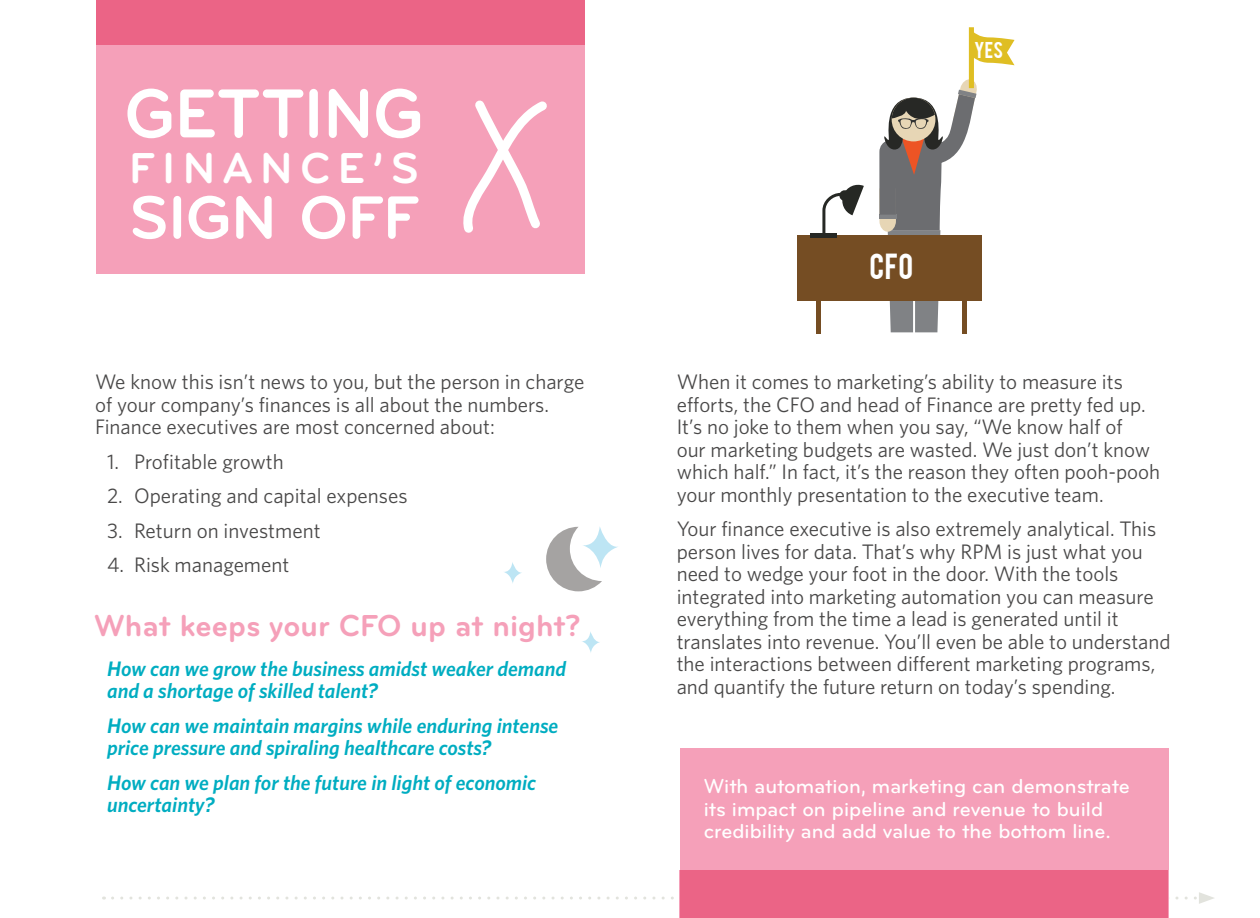
<style>
.page{position:relative;width:1260px;height:918px;background:#fff}
.page>*{position:absolute;margin:0;border:0;box-sizing:border-box;transform-origin:0 0}
.t1{font:700 72px "Bryant";letter-spacing:-.005em;color:#fff}
.t2{font:700 63px "Bryant";letter-spacing:-.005em;color:#fff}
.t3{font:700 45px "Bryant";letter-spacing:.165em;color:#fff}
.t4{font:700 31.5px "Bryant";color:#f5a0b9}
.t5{font:28.5px "Bebas";color:#fff}
.t6{font:21px/22.5px "Whitney HTF";color:#494848}
.t7{font:italic 600 21px/22.5px "Whitney HTF";color:#00adc1}
.t8{font:500 21px/22.5px "Bryant";color:#fff}
.t9{font:18px "Bebas";color:#fff}
</style>
<div class="page">
<div style="left:96px;top:0;width:489px;height:274px;background:#f5a0b9"></div>
<div style="left:96px;top:0;width:489px;height:45px;background:#eb6486"></div>
<svg style="left:113px;top:892px;width:1101px;height:12px"></svg>
<div style="left:680px;top:749px;width:489px;height:169px;background:#f5a0b9"></div>
<div style="left:679px;top:870px;width:489px;height:48px;background:#eb6486"></div>
<svg style="left:879px;top:27px;width:136px;height:305px"></svg>
<div style="left:797px;top:235px;width:184px;height:66px;background:#754d23"></div>
<div style="left:816px;top:301px;width:5px;height:32px;background:#754d23"></div>
<hr style="left:962px;top:301px;width:4px;height:32px;background:#754d23">
<svg style="left:822px;top:184px;width:42px;height:49px"></svg>
<div style="left:810px;top:233px;width:27px;height:5px;background:#262824"></div>
<svg style="left:546px;top:526px;width:72px;height:65px"></svg>
<svg style="left:504px;top:562px;width:18px;height:21px"></svg>
<svg style="left:582px;top:632px;width:18px;height:21px"></svg>
<svg style="left:463px;top:100px;width:84px;height:133px"></svg>
<h1 class="t1" style="left:125px;top:69px;width:300px">Getting</h1>
<h3 class="t3" style="left:129px;top:140px;width:284px">Fina nce’s</h3>
<h2 class="t2" style="left:129px;top:178px;width:291px">Sign Off</h2>
<p class="t6" style="left:95px;top:370px;width:491px">We know this isn’t news to you, but the person in charge of your company’s finances is all about the numbers.<br>Finance executives are most concerned about:</p>
<p class="t6" style="left:107px;top:450px;width:178px">1. Profitable growth</p>
<p class="t6" style="left:107px;top:484px;width:302px">2. Operating and capital expenses</p>
<p class="t6" style="left:107px;top:519px;width:215px">3. Return on investment</p>
<p class="t6" style="left:107px;top:553px;width:184px">4. Risk management</p>
<h3 class="t4" style="left:94px;top:606px;width:266px">What keeps your CFO</h3>
<h3 class="t4" style="left:411px;top:606px;width:171px">up at night?</h3>
<p class="t7" style="left:107px;top:657px;width:461px">How can we grow the business amidst weaker demand and a shortage of skilled talent?</p>
<p class="t7" style="left:107px;top:714px;width:453px">How can we maintain margins while enduring intense price pressure and spiraling healthcare costs?</p>
<p class="t7" style="left:107px;top:771px;width:431px">How can we plan for the future in light of economic uncertainty?</p>
<p class="t9" style="left:974px;top:37px;width:31px">YE S</p>
<h3 class="t5" style="left:870px;top:245px;width:45px">CFO</h3>
<p class="t6" style="left:677px;top:370px;width:485px">When it comes to marketing’s ability to measure its efforts, the CFO and head of Finance are pretty fed up.<br>It’s no joke to them when you say, “We know half of<br>our marketing budgets are wasted. We just don’t know which half.” In fact, it’s the reason they often pooh-pooh your monthly presentation to the executive team.</p>
<p class="t6" style="left:677px;top:517px;width:496px">Your finance executive is also extremely analytical. This person lives for data. That’s why RPM is just what you need to wedge your foot in the door. With the tools integrated into marketing automation you can measure everything from the time a lead is generated until it translates into revenue. You’ll even be able to understand the interactions between different marketing programs, and quantify the future return on today’s spending.</p>
<p class="t8" style="left:704px;top:775px;width:428px">With automation, marketing can demonstrate its impact on pipeline and revenue to build credibility and add value to the bottom line.</p>
</div>
